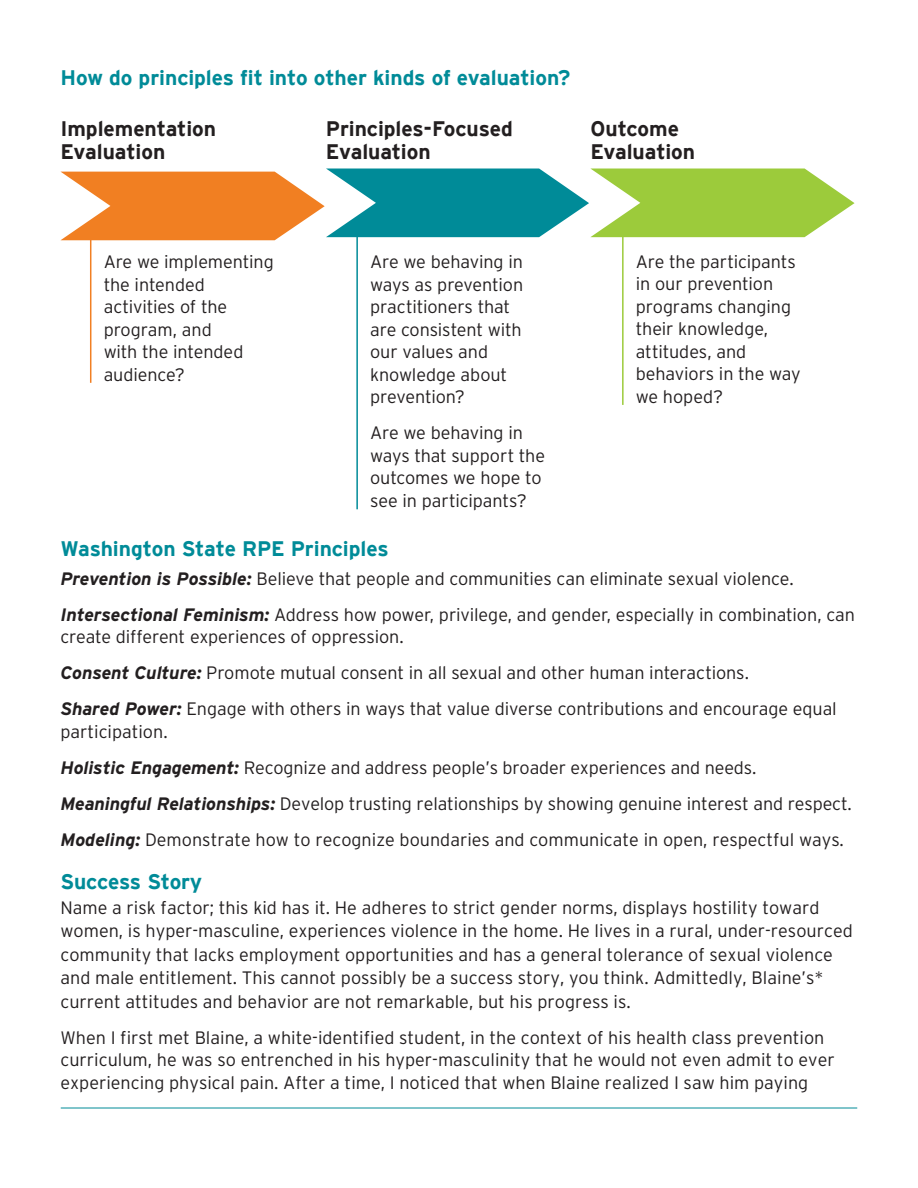
<style>
.page{position:relative;width:918px;height:1188px;background:#fff}
.page>*{position:absolute;margin:0;border:0;box-sizing:border-box;transform-origin:0 0}
.t1{font:700 21px "Interstate";letter-spacing:-.005em;color:#008b98}
.t2{font:700 21px/22.5px "Interstate";letter-spacing:-.005em;color:#231f20}
.t3{font:300 18px/22.5px "Interstate";color:#231f20}
.s1{font-weight:700;font-style:italic}
</style>
<div class="page">
<hr style="left:61px;top:1108px;width:796px;height:1px;background:#008b98">
<svg style="left:60px;top:169px;width:795px;height:71px"></svg>
<hr style="left:90px;top:230px;width:1px;height:153px;background:#f17f22">
<hr style="left:356px;top:230px;width:2px;height:279px;background:#008b98">
<hr style="left:622px;top:230px;width:2px;height:175px;background:#9ccb3b">
<p class="t1" style="left:60px;top:66px;width:511px">How do principles fit into other kinds of evaluation?</p>
<p class="t2" style="left:60px;top:118px;width:157px">Implementation<br>Evaluation</p>
<p class="t2" style="left:326px;top:118px;width:188px">Principles-Focused<br>Evaluation</p>
<p class="t2" style="left:590px;top:118px;width:106px">Outcome<br>Evaluation</p>
<p class="t3" style="left:104px;top:250px;width:172px">Are we implementing the intended activities of the program, and<br>with the intended audience?</p>
<p class="t3" style="left:370px;top:250px;width:155px">Are we behaving in ways as prevention practitioners that are consistent with our values and knowledge about prevention?</p>
<p class="t3" style="left:370px;top:421px;width:176px">Are we behaving in ways that support the outcomes we hope to see in participants?</p>
<p class="t3" style="left:636px;top:250px;width:167px">Are the participants in our prevention programs changing their knowledge, attitudes, and behaviors in the way we hoped?</p>
<p class="t1" style="left:60px;top:537px;width:330px">Washington State RPE Principles</p>
<p class="t3" style="left:60px;top:560px;width:796px;line-height:36px"><span class="s1">Prevention is Possible:</span> Believe that people and communities can eliminate sexual violence.<br><span class="s1">Intersectional Feminism:</span> Address how power, privilege, and gender, especially in combination, can</p>
<p class="t3" style="left:60px;top:619px;width:778px;line-height:36px">create different experiences of oppression.<br><span class="s1">Consent Culture:</span> Promote mutual consent in all sexual and other human interactions.<br><span class="s1">Shared Power:</span> Engage with others in ways that value diverse contributions and encourage equal</p>
<p class="t3" style="left:60px;top:713px;width:793px;line-height:36px">participation.<br><span class="s1">Holistic Engagement:</span> Recognize and address people’s broader experiences and needs.<br><span class="s1">Meaningful Relationships:</span> Develop trusting relationships by showing genuine interest and respect.<br><span class="s1">Modeling:</span> Demonstrate how to recognize boundaries and communicate in open, respectful ways.</p>
<p class="t1" style="left:60px;top:870px;width:143px">Success Story</p>
<p class="t3" style="left:60px;top:895px;width:794px;line-height:23.5px">Name a risk factor; this kid has it. He adheres to strict gender norms, displays hostility toward women, is hyper-masculine, experiences violence in the home. He lives in a rural, under-resourced community that lacks employment opportunities and has a general tolerance of sexual violence and male entitlement. This cannot possibly be a success story, you think. Admittedly, Blaine’s* current attitudes and behavior are not remarkable, but his progress is.</p>
<p class="t3" style="left:60px;top:1026px;width:776px">When I first met Blaine, a white-identified student, in the context of his health class prevention curriculum, he was so entrenched in his hyper-masculinity that he would not even admit to ever experiencing physical pain. After a time, I noticed that when Blaine realized I saw him paying</p>
</div>
